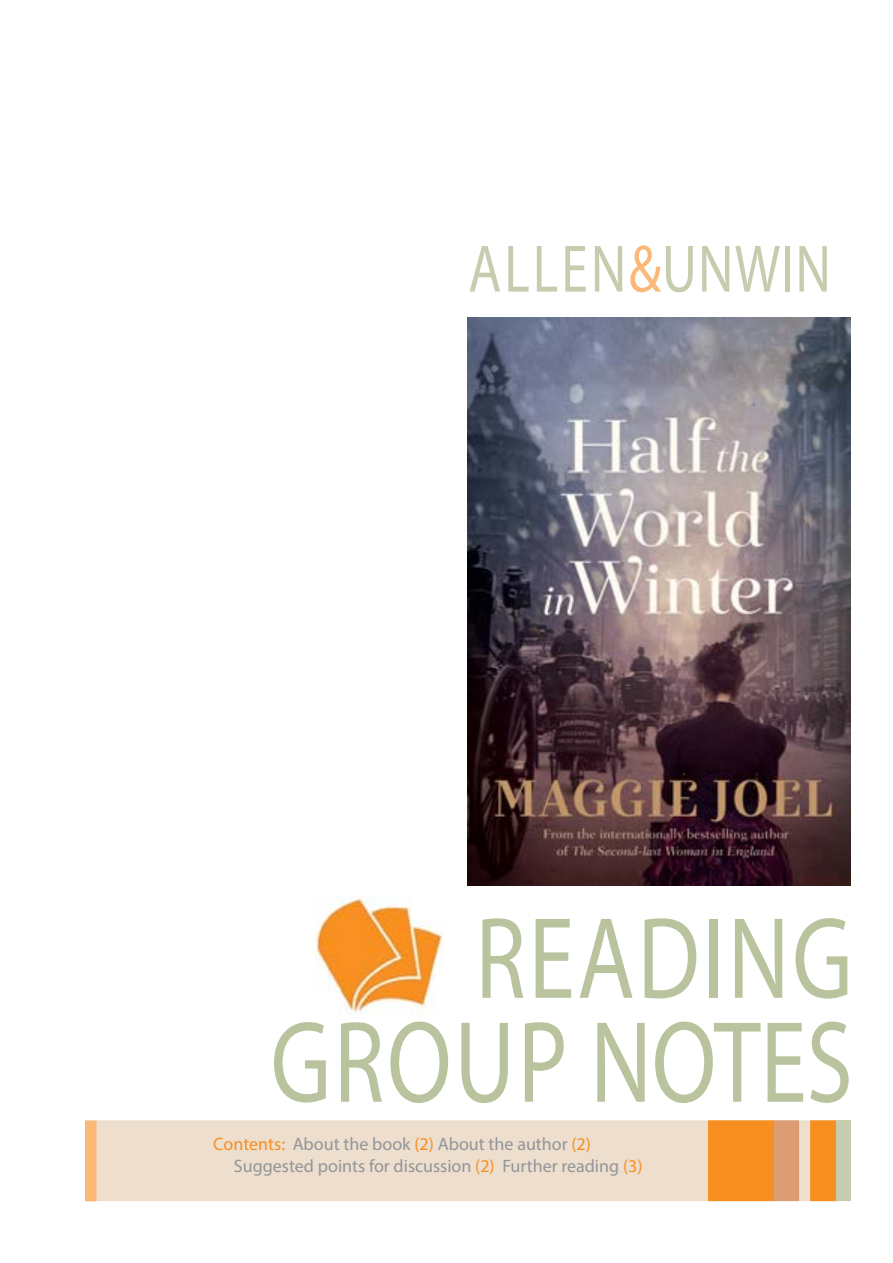
<style>
.page{position:relative;width:893px;height:1263px;background:#fff}
.page>*{position:absolute;margin:0;border:0;box-sizing:border-box;transform-origin:0 0}
.t1{font:117px "Myriad Pro";letter-spacing:.03em;color:#b9c39e;scale:.8 1}
.t2{font:67.5px "Myriad Pro";letter-spacing:.055em;color:#c6cdaf;scale:.8 1}
.t3{font:18px/21.6px "Myriad Pro";color:#939598}
.s1{color:#fcb876}
.s2{color:#f78f20}
</style>
<div class="page">
<div style="left:85px;top:1120px;width:765px;height:81px;background:#eddece;border:2px solid #eddece"></div>
<div style="left:810px;top:1120px;width:30px;height:81px;background:#f78f20;border:2px solid #f78f20"></div>
<div style="left:708px;top:1120px;width:66px;height:81px;background:#f78f20"></div>
<div style="left:774px;top:1120px;width:25px;height:81px;background:#dc9d75"></div>
<div style="left:85px;top:1120px;width:12px;height:81px;background:#fcb876;border:2px solid #fcb876"></div>
<div style="left:836px;top:1120px;width:14px;height:81px;background:#c6cdaf"></div>
<img style="left:315px;top:896px;width:128px;height:120px">
<img style="left:468px;top:317px;width:382px;height:569px">
<h2 class="t2" style="left:468px;top:227px;width:419px">Allen<span class="s1">&amp;</span>Unwin</h2>
<h1 class="t1" style="left:475px;top:886px;width:473px">READING</h1>
<h1 class="t1" style="left:271px;top:990px;width:729px">GROUP NOTES</h1>
<p class="t3" style="left:234px;top:1133px;width:410px;text-indent:-21px"><span class="s2">Contents:</span> About the book <span class="s2">(2)</span> About the author <span class="s2">(2)<br></span>Suggested points for discussion <span class="s2">(2)</span> Further reading <span class="s2">(3)</span></p>
</div>
